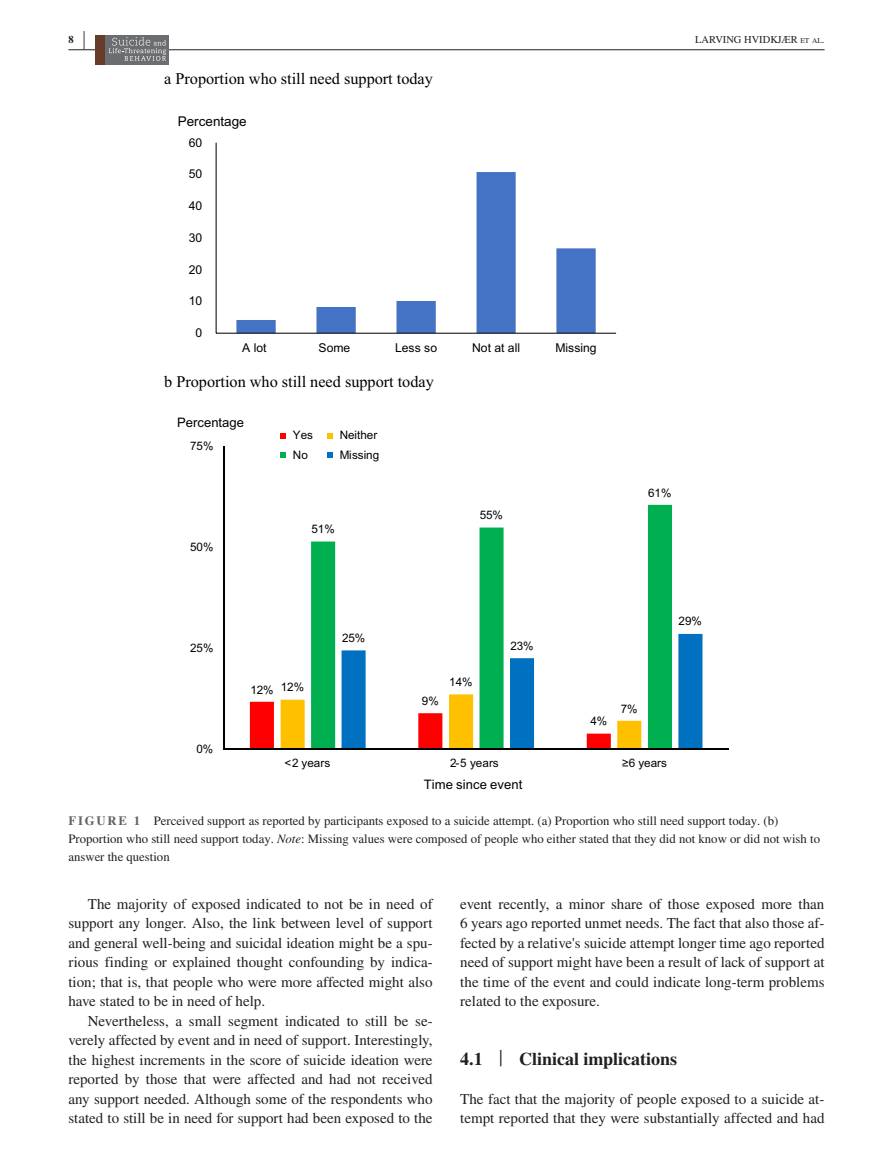
<style>
.page{position:relative;width:893px;height:1174px;background:#fff}
.page>*{position:absolute;margin:0;border:0;box-sizing:border-box;transform-origin:0 0}
.t1{font:700 25.95px "STIX";color:#231f20;scale:.36 1}
.t2{font:700 18px "STIX";color:#231f20}
.t3{font:16.2px "Times New Roman";color:#000}
.t4{font:15px/19.5px "STIX";color:#231f20;text-align:justify}
.t5{font:13.5px "Arial";color:#000}
.t6{font:13.05px "Arial";letter-spacing:.005em;color:#000}
.t7{font:12.75px/18px "STIX";color:#231f20}
.t8{font:12.15px "Arial";color:#000}
.t9{font:11.7px "Arial";letter-spacing:-.005em;color:#000}
.t10{font:10.5px "STIX";color:#231f20}
.t11{font:700 10.5px "STIX";color:#231f20}
.s1{font-size:7.35px}
.s2{font-weight:700;color:#636366}
.s3{font-style:italic}
.s4{font-weight:400;font-size:23.7px}
</style>
<div class="page">
<hr style="left:68px;top:49px;width:756px;height:1px;background:#231f20">
<div style="left:96px;top:35px;width:73px;height:30px;background:#6c6d70"></div>
<div style="left:95px;top:35px;width:9px;height:29px;background:#683a2a"></div>
<svg style="left:109px;top:37px;width:57px;height:24px"></svg>
<svg style="left:236px;top:172px;width:360px;height:161px"></svg>
<hr style="left:216px;top:143px;width:1px;height:190px;background:#000">
<hr style="left:216px;top:333px;width:400px;height:1px;background:#000">
<svg style="left:311px;top:505px;width:361px;height:129px"></svg>
<svg style="left:250px;top:634px;width:452px;height:114px"></svg>
<hr style="left:223px;top:446px;width:1px;height:303px;background:#000">
<hr style="left:224px;top:748px;width:505px;height:2px;background:#000">
<svg style="left:280px;top:433px;width:6px;height:5px"></svg>
<svg style="left:327px;top:433px;width:6px;height:5px"></svg>
<svg style="left:280px;top:452px;width:6px;height:6px"></svg>
<svg style="left:327px;top:452px;width:6px;height:6px"></svg>
<p class="t11" style="left:68px;top:33px;width:7px">8</p>
<h1 class="t1" style="left:83px;top:25px;width:7px">|</h1>
<p class="t10" style="left:695px;top:32px;width:131px">LARVING HVIDKJÆR <span class="s1">et al</span> .</p>
<p class="t3" style="left:164px;top:67px;width:270px">a Proportion who still need support today</p>
<p class="t5" style="left:178px;top:112px;width:70px">Percentage</p>
<p class="t8" style="left:189px;top:134px;width:15px">60</p>
<p class="t8" style="left:189px;top:166px;width:15px">50</p>
<p class="t8" style="left:189px;top:198px;width:15px">40</p>
<p class="t8" style="left:189px;top:230px;width:15px">30</p>
<p class="t8" style="left:189px;top:261px;width:15px">20</p>
<p class="t8" style="left:189px;top:293px;width:15px">10</p>
<p class="t8" style="left:196px;top:325px;width:8px">0</p>
<p class="t8" style="left:242px;top:339px;width:26px">A lot</p>
<p class="t8" style="left:319px;top:339px;width:33px">Some</p>
<p class="t8" style="left:395px;top:339px;width:43px">Less so</p>
<p class="t8" style="left:472px;top:339px;width:49px">Not at all</p>
<p class="t8" style="left:556px;top:339px;width:43px">Missing</p>
<p class="t3" style="left:164px;top:370px;width:271px">b Proportion who still need support today</p>
<p class="t6" style="left:177px;top:413px;width:69px">Percentage</p>
<p class="t9" style="left:190px;top:438px;width:25px">75%</p>
<p class="t9" style="left:190px;top:539px;width:25px">50%</p>
<p class="t9" style="left:293px;top:427px;width:22px">Yes</p>
<p class="t9" style="left:340px;top:427px;width:39px">Neither</p>
<p class="t9" style="left:293px;top:447px;width:16px">No</p>
<p class="t9" style="left:340px;top:447px;width:41px">Missing</p>
<p class="t9" style="left:312px;top:521px;width:25px">51%</p>
<p class="t9" style="left:480px;top:507px;width:25px">55%</p>
<p class="t9" style="left:648px;top:485px;width:25px">61%</p>
<p class="t9" style="left:190px;top:640px;width:25px">25%</p>
<p class="t9" style="left:196px;top:741px;width:18px">0%</p>
<p class="t9" style="left:250px;top:681px;width:25px">12%</p>
<p class="t9" style="left:281px;top:679px;width:25px">12%</p>
<p class="t9" style="left:342px;top:630px;width:25px">25%</p>
<p class="t9" style="left:422px;top:693px;width:18px">9%</p>
<p class="t9" style="left:449px;top:674px;width:25px">14%</p>
<p class="t9" style="left:510px;top:638px;width:25px">23%</p>
<p class="t9" style="left:590px;top:713px;width:18px">4%</p>
<p class="t9" style="left:621px;top:700px;width:18px">7%</p>
<p class="t9" style="left:679px;top:613px;width:25px">29%</p>
<p class="t9" style="left:284px;top:755px;width:47px">&lt;2 years</p>
<p class="t9" style="left:450px;top:755px;width:50px">2-5 years</p>
<p class="t9" style="left:622px;top:755px;width:46px">≥6 years</p>
<p class="t6" style="left:424px;top:776px;width:100px">Time since event</p>
<p class="t7" style="left:68px;top:813px;width:753px"><span class="s2">FIGURE 1</span> Perceived support as reported by participants exposed to a suicide attempt. (a) Proportion who still need support today. (b)<br>Proportion who still need support today. <span class="s3">Note</span>: Missing values were composed of people who either stated that they did not know or did not wish to answer the question</p>
<p class="t4" style="left:68px;top:895px;width:366px;text-indent:20px">The majority of exposed indicated to not be in need of support any longer. Also, the link between level of support and general well-being and suicidal ideation might be a spu&shy;rious finding or explained thought confounding by indica&shy;tion; that is, that people who were more affected might also have stated to be in need of help.</p>
<p class="t4" style="left:68px;top:1012px;width:366px;text-indent:20px">Nevertheless, a small segment indicated to still be se&shy;verely affected by event and in need of support. Interestingly, the highest increments in the score of suicide ideation were reported by those that were affected and had not received any support needed. Although some of the respondents who stated to still be in need for support had been exposed to the</p>
<p class="t4" style="left:460px;top:895px;width:366px">event recently, a minor share of those exposed more than 6 years ago reported unmet needs. The fact that also those af&shy;fected by a relative's suicide attempt longer time ago reported need of support might have been a result of lack of support at the time of the event and could indicate long-term problems related to the exposure.</p>
<p class="t2" style="left:460px;top:1048px;width:218px">4.1 <span class="s4">|</span> Clinical implications</p>
<p class="t4" style="left:460px;top:1090px;width:366px">The fact that the majority of people exposed to a suicide at&shy;tempt reported that they were substantially affected and had</p>
</div>
